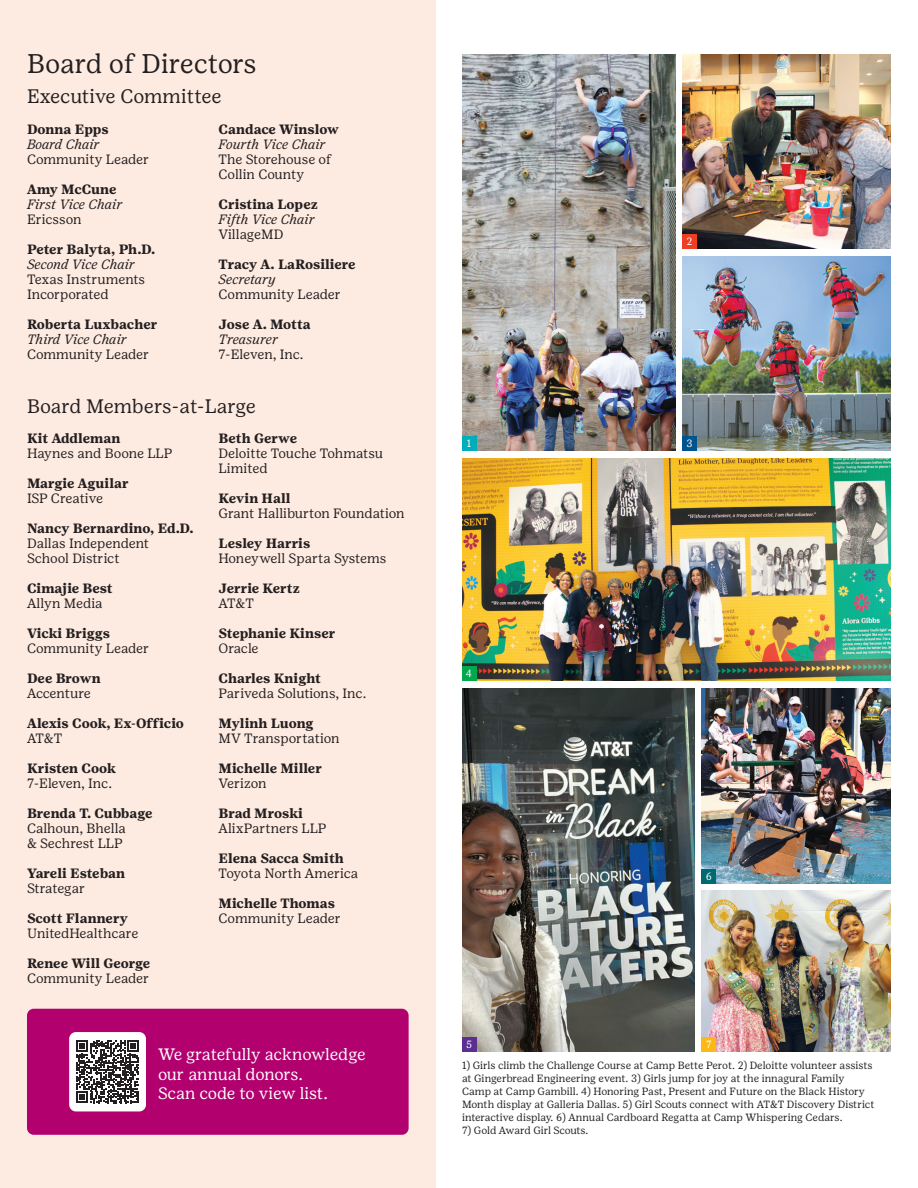
<style>
.page{position:relative;width:918px;height:1188px;background:#fff}
.page>*{position:absolute;margin:0;border:0;box-sizing:border-box;transform-origin:0 0}
.t1{font:27px "Girl Scout Text";color:#231f20}
.t2{font:19.5px "Girl Scout Text";color:#231f20}
.t3{font:16.5px/19.5px "Girl Scout Text";letter-spacing:-.01em;color:#fff}
.t4{font:13.5px/15px "Girl Scout Text";color:#231f20}
.t5{font:700 13.5px/15px "Girl Scout Text";color:#231f20}
.t6{font:italic 13.5px/15px "Girl Scout Text";color:#231f20}
.t7{font:13.5px "Girl Scout Text";letter-spacing:-.02em;color:#231f20}
.t8{font:10.5px/13px "Girl Scout Text";color:#231f20}
.t9{font:10.5px "Girl Scout Text";letter-spacing:-.02em;color:#231f20}
.t10{font:10.5px "Girl Scout Text";color:#fff}
.s1{font-weight:700;font-style:normal}
.s2{font-weight:400;font-style:italic}
.s3{font-weight:700}
</style>
<div class="page">
<div style="left:0;top:0;width:435px;height:1188px;background:#fdeae0"></div>
<img style="left:462px;top:54px;width:213px;height:397px">
<img style="left:462px;top:458px;width:429px;height:223px">
<img style="left:462px;top:689px;width:232px;height:363px">
<img style="left:683px;top:256px;width:208px;height:195px">
<img style="left:702px;top:689px;width:189px;height:194px">
<img style="left:683px;top:54px;width:208px;height:195px">
<div style="left:27px;top:1009px;width:382px;height:126px;background:#b2016f;border-radius:7px"></div>
<div style="left:462px;top:437px;width:14px;height:14px;background:#00adba"></div>
<div style="left:683px;top:235px;width:14px;height:14px;background:#ef3e22"></div>
<div style="left:683px;top:437px;width:14px;height:14px;background:#00548e"></div>
<div style="left:462px;top:667px;width:14px;height:14px;background:#00a84e"></div>
<div style="left:462px;top:1038px;width:14px;height:14px;background:#5b2e91"></div>
<div style="left:702px;top:869px;width:14px;height:14px;background:#006a73"></div>
<img style="left:702px;top:891px;width:189px;height:161px">
<div style="left:702px;top:1038px;width:14px;height:14px;background:#fcb814"></div>
<div style="left:69px;top:1032px;width:77px;height:79px;background:#fff;border-radius:7px"></div>
<svg style="left:76px;top:1040px;width:63px;height:63px"></svg>
<p class="t1" style="left:27px;top:48px;width:231px">Board of Directors</p>
<p class="t2" style="left:27px;top:85px;width:196px">Executive Committee</p>
<p class="t5" style="left:27px;top:122px;width:83px">Donna Epps</p>
<p class="t6" style="left:27px;top:137px;width:74px">Board Chair</p>
<p class="t4" style="left:27px;top:152px;width:124px">Community Leader</p>
<p class="t6" style="left:27px;top:182px;width:97px"><span class="s1">Amy McCune<br></span>First Vice Chair</p>
<p class="t4" style="left:27px;top:212px;width:56px">Ericsson</p>
<p class="t5" style="left:27px;top:242px;width:130px">Peter Balyta, Ph.D.<br><span class="s2">Second Vice Chair</span></p>
<p class="t4" style="left:27px;top:272px;width:120px">Texas Instruments<br>Incorporated</p>
<p class="t5" style="left:27px;top:317px;width:132px">Roberta Luxbacher<br><span class="s2">Third Vice Chair</span></p>
<p class="t4" style="left:27px;top:347px;width:124px">Community Leader</p>
<p class="t6" style="left:219px;top:122px;width:122px"><span class="s1">Candace Winslow<br></span>Fourth Vice Chair</p>
<p class="t4" style="left:219px;top:152px;width:115px">The Storehouse of<br>Collin County</p>
<p class="t6" style="left:219px;top:197px;width:101px"><span class="s1">Cristina Lopez<br></span>Fifth Vice Chair</p>
<p class="t4" style="left:219px;top:227px;width:66px">VillageMD</p>
<p class="t5" style="left:219px;top:257px;width:139px">Tracy A. LaRosiliere<br><span class="s2">Secretary</span></p>
<p class="t4" style="left:219px;top:287px;width:124px">Community Leader</p>
<p class="t5" style="left:219px;top:317px;width:94px">Jose A. Motta<br><span class="s2">Treasurer</span></p>
<p class="t4" style="left:219px;top:347px;width:87px">7-Eleven, Inc.</p>
<p class="t2" style="left:27px;top:395px;width:230px">Board Members-at-Large</p>
<p class="t5" style="left:27px;top:431px;width:95px">Kit Addleman</p>
<p class="t4" style="left:27px;top:446px;width:147px">Haynes and Boone LLP</p>
<p class="t5" style="left:27px;top:476px;width:103px">Margie Aguilar</p>
<p class="t4" style="left:27px;top:491px;width:78px">ISP Creative</p>
<p class="t5" style="left:27px;top:521px;width:168px">Nancy Bernardino, Ed.D.</p>
<p class="t4" style="left:27px;top:536px;width:124px">Dallas Independent<br>School District</p>
<p class="t5" style="left:27px;top:581px;width:87px">Cimajie Best</p>
<p class="t4" style="left:27px;top:596px;width:77px">Allyn Media</p>
<p class="t5" style="left:27px;top:626px;width:85px">Vicki Briggs</p>
<p class="t4" style="left:27px;top:641px;width:124px">Community Leader</p>
<p class="t5" style="left:27px;top:671px;width:75px">Dee Brown</p>
<p class="t7" style="left:27px;top:686px;width:65px">Accenture</p>
<p class="t5" style="left:27px;top:716px;width:158px">Alexis Cook, Ex-Officio</p>
<p class="t4" style="left:27px;top:731px;width:37px">AT&amp;T</p>
<p class="t5" style="left:27px;top:761px;width:90px">Kristen Cook</p>
<p class="t4" style="left:27px;top:776px;width:87px">7-Eleven, Inc.</p>
<p class="t5" style="left:27px;top:806px;width:127px">Brenda T. Cubbage</p>
<p class="t4" style="left:27px;top:821px;width:100px">Calhoun, Bhella &amp; Sechrest LLP</p>
<p class="t5" style="left:27px;top:866px;width:100px">Yareli Esteban</p>
<p class="t4" style="left:27px;top:881px;width:60px">Strategar</p>
<p class="t5" style="left:27px;top:911px;width:102px">Scott Flannery</p>
<p class="t4" style="left:27px;top:926px;width:113px">UnitedHealthcare</p>
<p class="t5" style="left:27px;top:956px;width:125px">Renee Will George</p>
<p class="t4" style="left:27px;top:971px;width:124px">Community Leader</p>
<p class="t5" style="left:219px;top:431px;width:80px">Beth Gerwe</p>
<p class="t4" style="left:219px;top:446px;width:166px">Deloitte Touche Tohmatsu<br>Limited</p>
<p class="t5" style="left:219px;top:491px;width:73px">Kevin Hall</p>
<p class="t4" style="left:219px;top:506px;width:188px">Grant Halliburton Foundation</p>
<p class="t5" style="left:219px;top:536px;width:93px">Lesley Harris</p>
<p class="t4" style="left:219px;top:551px;width:169px">Honeywell Sparta Systems</p>
<p class="t5" style="left:219px;top:581px;width:83px">Jerrie Kertz</p>
<p class="t4" style="left:219px;top:596px;width:37px">AT&amp;T</p>
<p class="t5" style="left:219px;top:626px;width:118px">Stephanie Kinser</p>
<p class="t4" style="left:219px;top:641px;width:42px">Oracle</p>
<p class="t5" style="left:219px;top:671px;width:104px">Charles Knight</p>
<p class="t4" style="left:219px;top:686px;width:149px">Pariveda Solutions, Inc.</p>
<p class="t4" style="left:219px;top:716px;width:122px"><span class="s3">Mylinh Luong<br></span>MV Transportation</p>
<p class="t5" style="left:219px;top:761px;width:105px">Michelle Miller</p>
<p class="t4" style="left:219px;top:776px;width:50px">Verizon</p>
<p class="t5" style="left:219px;top:806px;width:86px">Brad Mroski</p>
<p class="t4" style="left:219px;top:821px;width:109px">AlixPartners LLP</p>
<p class="t5" style="left:219px;top:851px;width:127px">Elena Sacca Smith</p>
<p class="t4" style="left:219px;top:866px;width:141px">Toyota North America</p>
<p class="t5" style="left:219px;top:896px;width:118px">Michelle Thomas</p>
<p class="t4" style="left:219px;top:911px;width:124px">Community Leader</p>
<p class="t3" style="left:158px;top:1045px;width:209px">We gratefully acknowledge our annual donors.</p>
<p class="t3" style="left:158px;top:1084px;width:171px">Scan code to view list.</p>
<p class="t10" style="left:467px;top:438px;width:6px">1</p>
<p class="t10" style="left:466px;top:668px;width:8px">4</p>
<p class="t10" style="left:466px;top:1039px;width:8px">5</p>
<p class="t10" style="left:687px;top:236px;width:7px">2</p>
<p class="t10" style="left:687px;top:438px;width:8px">3</p>
<p class="t10" style="left:706px;top:870px;width:8px">6</p>
<p class="t10" style="left:706px;top:1039px;width:7px">7</p>
<p class="t8" style="left:462px;top:1059px;width:414px">1) Girls climb the Challenge Course at Camp Bette Perot. 2) Deloitte volunteer assists at Gingerbread Engineering event. 3) Girls jump for joy at the innagural Family Camp at Camp Gambill. 4) Honoring Past, Present and Future on the Black History Month display at Galleria Dallas. 5) Girl Scouts connect with AT&amp;T Discovery District interactive display. 6) Annual Cardboard Regatta at Camp Whispering Cedars.</p>
<p class="t9" style="left:462px;top:1124px;width:128px">7) Gold Award Girl Scouts.</p>
</div>
